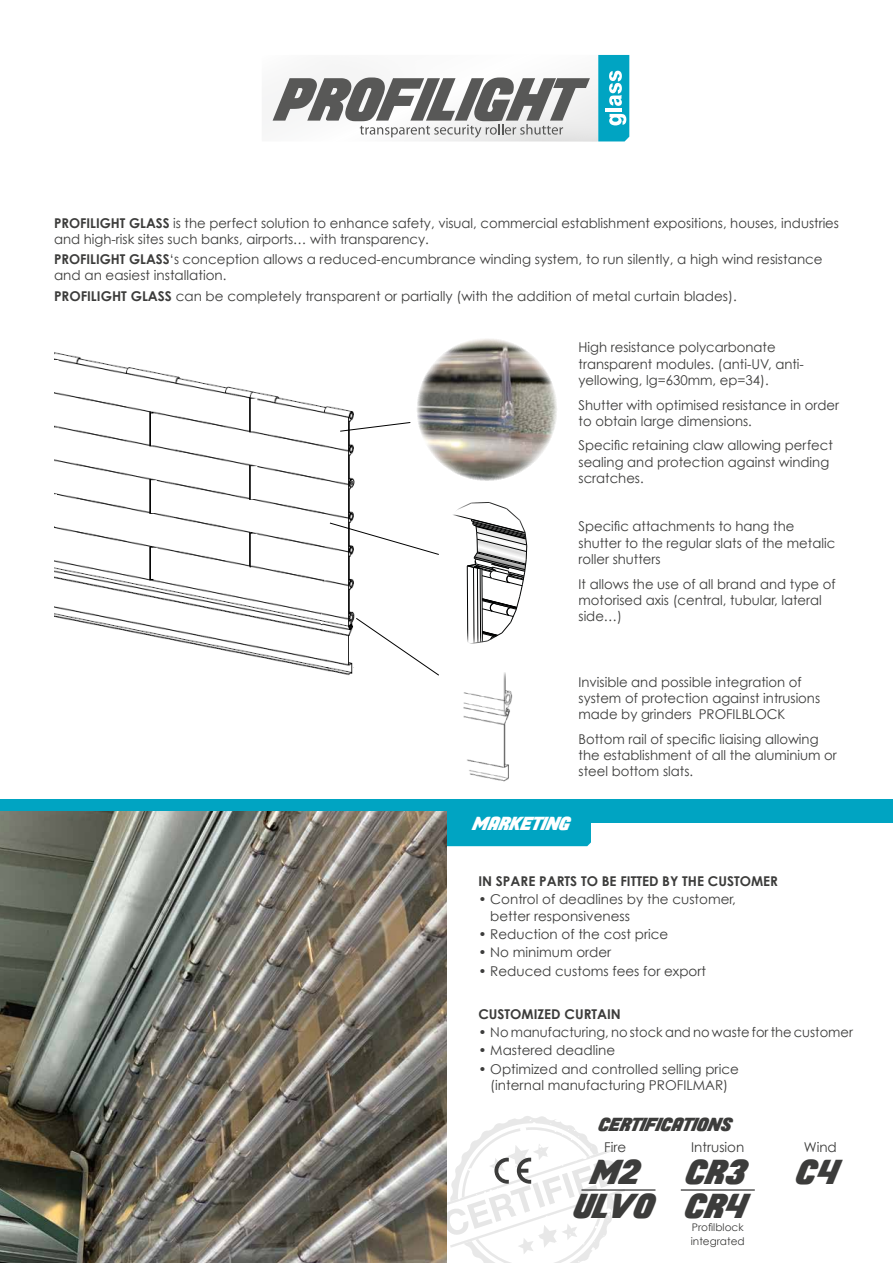
<style>
.page{position:relative;width:893px;height:1263px;background:#fff}
.page>*{position:absolute;margin:0;border:0;box-sizing:border-box;transform-origin:0 0}
.t1{font:33px/34.5px "Longhaul";color:#3c3c3b}
.t2{font:18px "Longhaul";color:#3c3c3b}
.t3{font:18px "Longhaul";color:#fff}
.t4{font:13.5px/16.2px "Century Gothic";color:#3c3c3b}
.t5{font:13.5px/16.2px "Century Gothic";color:#3c3c3b;scale:.96 1}
.t6{font:700 13.5px "Century Gothic";color:#3c3c3b}
.t7{font:10.5px/13.5px "Century Gothic";color:#3c3c3b}
.s1{font-weight:700}
</style>
<div class="page">
<img style="left:54px;top:352px;width:301px;height:324px">
<div style="left:446px;top:823px;width:145px;height:23px;background:#00a4c2"></div>
<svg style="left:272px;top:55px;width:357px;height:86px"></svg>
<div style="left:0;top:799px;width:893px;height:24px;background:#00a4c2"></div>
<svg style="left:446px;top:1116px;width:178px;height:147px"></svg>
<hr style="left:581px;top:1189px;width:74px;height:1px;background:#000">
<hr style="left:681px;top:1189px;width:74px;height:1px;background:#000">
<img style="left:417px;top:339px;width:140px;height:142px">
<img style="left:463px;top:672px;width:50px;height:110px">
<svg style="left:453px;top:502px;width:74px;height:142px"></svg>
<svg style="left:329px;top:522px;width:110px;height:33px"></svg>
<svg style="left:356px;top:618px;width:83px;height:58px"></svg>
<svg style="left:339px;top:422px;width:72px;height:10px"></svg>
<img style="left:0;top:811px;width:446px;height:452px">
<p class="t4" style="left:54px;top:214px;width:786px"><span class="s1">PROFILIGHT GLASS</span> is the perfect solution to enhance safety, visual, commercial establishment expositions, houses, industries and high-risk sites such banks, airports… with transparency.</p>
<p class="t5" style="left:54px;top:251px;width:802px"><span class="s1">PROFILIGHT GLASS</span>‘s conception allows a reduced-encumbrance winding system, to run silently, a high wind resistance and an easiest installation.</p>
<p class="t4" style="left:54px;top:288px;width:684px"><span class="s1">PROFILIGHT GLASS</span> can be completely transparent or partially (with the addition of metal curtain blades).</p>
<p class="t4" style="left:578px;top:339px;width:227px">High resistance polycarbonate transparent modules. (anti-UV, anti&shy;yellowing, lg=630mm, ep=34).</p>
<p class="t4" style="left:578px;top:396px;width:262px">Shutter with optimised resistance in order to obtain large dimensions.</p>
<p class="t4" style="left:578px;top:437px;width:256px">Specific retaining claw allowing perfect sealing and protection against winding scratches.</p>
<p class="t4" style="left:578px;top:518px;width:258px">Specific attachments to hang the shutter to the regular slats of the metalic roller shutters</p>
<p class="t4" style="left:578px;top:575px;width:259px">It allows the use of all brand and type of motorised axis (central, tubular, lateral side…)</p>
<p class="t4" style="left:578px;top:673px;width:243px">Invisible and possible integration of system of protection against intrusions made by grinders PROFILBLOCK</p>
<p class="t4" style="left:578px;top:731px;width:260px">Bottom rail of specific liaising allowing the establishment of all the aluminium or steel bottom slats.</p>
<h2 class="t3" style="left:474px;top:814px;width:98px">MARKETING</h2>
<p class="t6" style="left:478px;top:873px;width:301px">IN SPARE PARTS TO BE FITTED BY THE CUSTOMER</p>
<p class="t4" style="left:490px;top:891px;width:247px;text-indent:-12px">• Control of deadlines by the customer, better responsiveness</p>
<p class="t4" style="left:478px;top:926px;width:191px">• Reduction of the cost price</p>
<p class="t4" style="left:478px;top:944px;width:134px">• No minimum order</p>
<p class="t4" style="left:478px;top:962px;width:229px">• Reduced customs fees for export</p>
<p class="t6" style="left:478px;top:1005px;width:144px">CUSTOMIZED CURTAIN</p>
<p class="t4" style="left:478px;top:1024px;width:376px">• No manufacturing, no stock and no waste for the customer</p>
<p class="t4" style="left:478px;top:1042px;width:138px">• Mastered deadline</p>
<p class="t4" style="left:478px;top:1060px;width:262px;text-align:center">• Optimized and controlled selling price (internal manufacturing PROFILMAR)</p>
<h2 class="t2" style="left:599px;top:1115px;width:134px">CERTIFICATIONS</h2>
<h1 class="t1" style="left:593px;top:1156px;width:49px">M2</h1>
<h1 class="t1" style="left:687px;top:1156px;width:63px">CR3<br>CR4</h1>
<h1 class="t1" style="left:798px;top:1156px;width:44px">C4</h1>
<p class="t4" style="left:604px;top:1139px;width:24px">Fire</p>
<p class="t4" style="left:691px;top:1139px;width:55px">Intrusion</p>
<p class="t4" style="left:804px;top:1139px;width:35px">Wind</p>
<h1 class="t1" style="left:575px;top:1190px;width:81px">ULV0</h1>
<p class="t7" style="left:691px;top:1220px;width:55px">Profilblock integrated</p>
</div>
